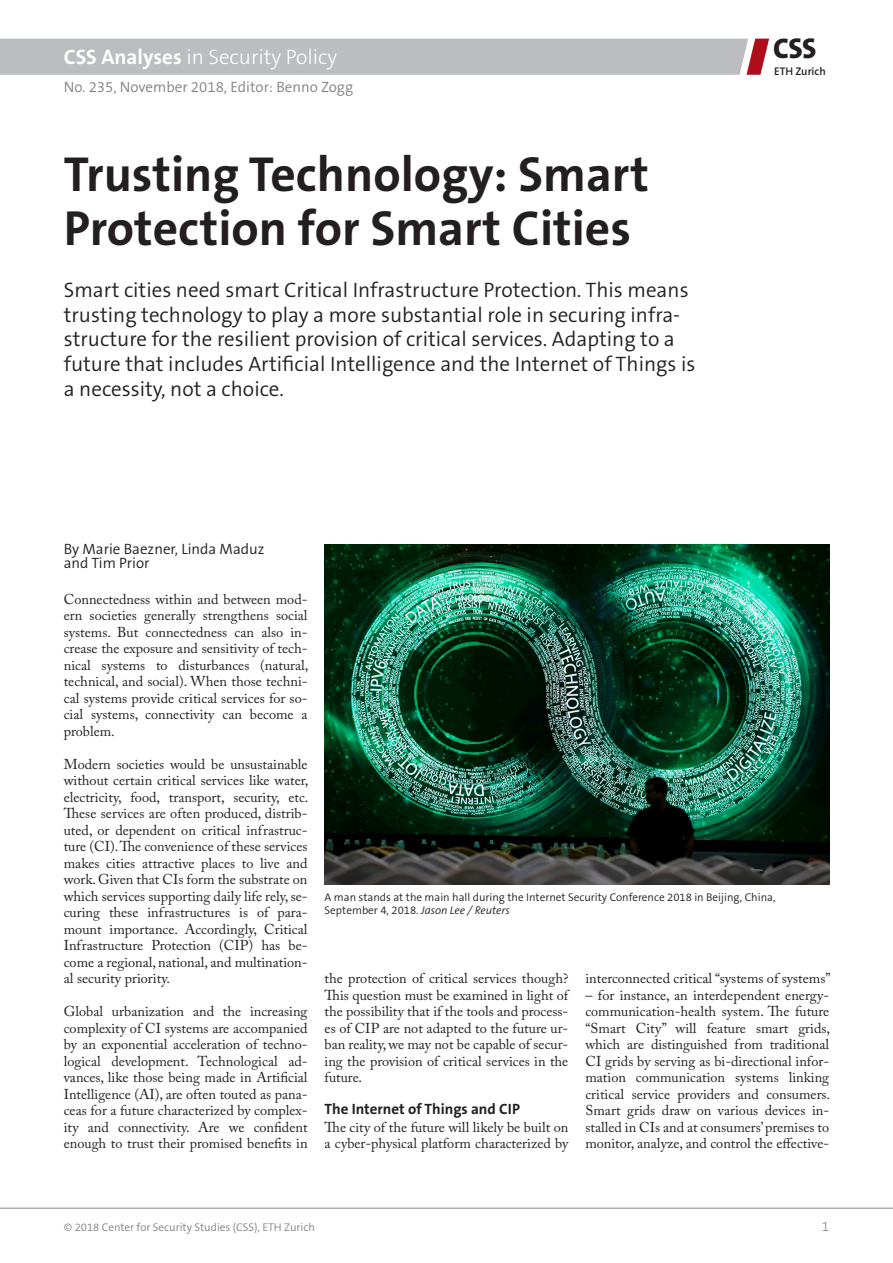
<style>
.page{position:relative;width:893px;height:1263px;background:#fff}
.page>*{position:absolute;margin:0;border:0;box-sizing:border-box;transform-origin:0 0}
.Titel_e{font:700 49.5px/54px "The Sans B W7";color:#231f20}
.t1{font:800 28.65px "The Sans";color:#231f20}
.Lead_e{font:300 21px/24.8px "The Sans B W4";color:#231f20}
.t2{font:300 21px "The Sans B W3";color:#fff}
.t3{font:300 15px "The Sans B W4";color:#808285}
.t4{font:300 15px/13.8px "The Sans B W4";color:#231f20}
.Lauftext_Titel_e{font:700 15px "The Sans B W7";color:#231f20}
.Text_e{font:14.25px/16.5px "Adobe Caslon Pro";color:#231f20;text-align:justify}
.t5{font:300 13.5px "The Sans B W3";color:#808285}
.Bildlegende_e{font:300 11.25px/13.2px "The Sans B W4";color:#231f20}
.t6{font:300 11.25px "The Sans B W4";color:#808285}
.t7{font:600 11.1px "The Sans";color:#231f20}
.s1{font-family:"The Sans B W7";font-weight:700}
.s2{font-style:italic}
</style>
<div class="page">
<hr style="left:0;top:1208px;width:893px;height:1px;background:#808285">
<div style="left:0;top:39px;width:769px;height:36px;background:#bcbdc0"></div>
<img style="left:325px;top:544px;width:504px;height:340px">
<h3 class="t2" style="left:64px;top:44px;width:275px"><span class="s1">CSS Analyses</span> in Security Policy</h3>
<p class="t3" style="left:64px;top:77px;width:291px">No. 235, November 2018, Editor: Benno Zogg</p>
<p class="Titel_e" style="left:64px;top:148px;width:587px">Trusting Technology: Smart<br>Protection for Smart Cities</p>
<p class="Lead_e" style="left:64px;top:277px;width:633px">Smart cities need smart Critical Infrastructure Protection. This means trusting technology to play a more substantial role in securing infra&shy;structure for the resilient provision of critical services. Adapting to a future that includes Artificial Intelligence and the Internet of Things is a necessity, not a choice.</p>
<h2 class="t1" style="left:773px;top:24px;width:45px">CSS</h2>
<p class="t7" style="left:774px;top:62px;width:53px">ETH Zurich</p>
<p class="t4" style="left:64px;top:542px;width:202px">By Marie Baezner, Linda Maduz and Tim Prior</p>
<p class="Text_e" style="left:64px;top:590px;width:246px">Connectedness within and between mod&shy;ern societies generally strengthens social systems. But connectedness can also in&shy;crease the exposure and sensitivity of tech&shy;nical systems to disturbances (natural, technical, and social). When those techni&shy;cal systems provide critical services for so&shy;cial systems, connectivity can become a problem.</p>
<p class="Text_e" style="left:64px;top:755px;width:246px">Modern societies would be unsustainable without certain critical services like water, electricity, food, transport, security, etc.<br>These services are often produced, distrib&shy;uted, or dependent on critical infrastruc&shy;ture (CI). The convenience of these services makes cities attractive places to live and work. Given that CIs form the substrate on which services supporting daily life rely, se&shy;curing these infrastructures is of para&shy;mount importance. Accordingly, Critical Infrastructure Protection (CIP) has be&shy;come a regional, national, and multination&shy;al security priority.</p>
<p class="Text_e" style="left:64px;top:1003px;width:245px">Global urbanization and the increasing complexity of CI systems are accompanied by an exponential acceleration of techno&shy;logical development. Technological ad&shy;vances, like those being made in Artificial Intelligence (AI), are often touted as pana&shy;ceas for a future characterized by complex&shy;ity and connectivity. Are we confident enough to trust their promised benefits in</p>
<p class="Bildlegende_e" style="left:325px;top:890px;width:452px">A man stands at the main hall during the Internet Security Conference 2018 in Beijing, China,<br>September 4, 2018. <span class="s2">Jason Lee / Reuters</span></p>
<p class="Text_e" style="left:325px;top:970px;width:245px">the protection of critical services though?<br>This question must be examined in light of the possibility that if the tools and process&shy;es of CIP are not adapted to the future ur&shy;ban reality, we may not be capable of secur&shy;ing the provision of critical services in the future.</p>
<p class="Lauftext_Titel_e" style="left:325px;top:1099px;width:197px">The Internet of Things and CIP</p>
<p class="Text_e" style="left:325px;top:1118px;width:245px">The city of the future will likely be built on a cyber-physical platform characterized by</p>
<p class="Text_e" style="left:585px;top:970px;width:247px">interconnected critical “systems of systems”</p>
<p class="Text_e" style="left:585px;top:986px;width:246px">– for instance, an interdependent energy&shy;communication-health system. The future “Smart City” will feature smart grids, which are distinguished from traditional CI grids by serving as bi-directional infor&shy;mation communication systems linking critical service providers and consumers.<br>Smart grids draw on various devices in&shy;stalled in CIs and at consumers’ premises to monitor, analyze, and control the effective-</p>
<p class="t6" style="left:64px;top:1220px;width:253px">© 2018 Center for Security Studies (CSS), ETH Zurich</p>
<p class="t5" style="left:822px;top:1217px;width:9px">1</p>
</div>
